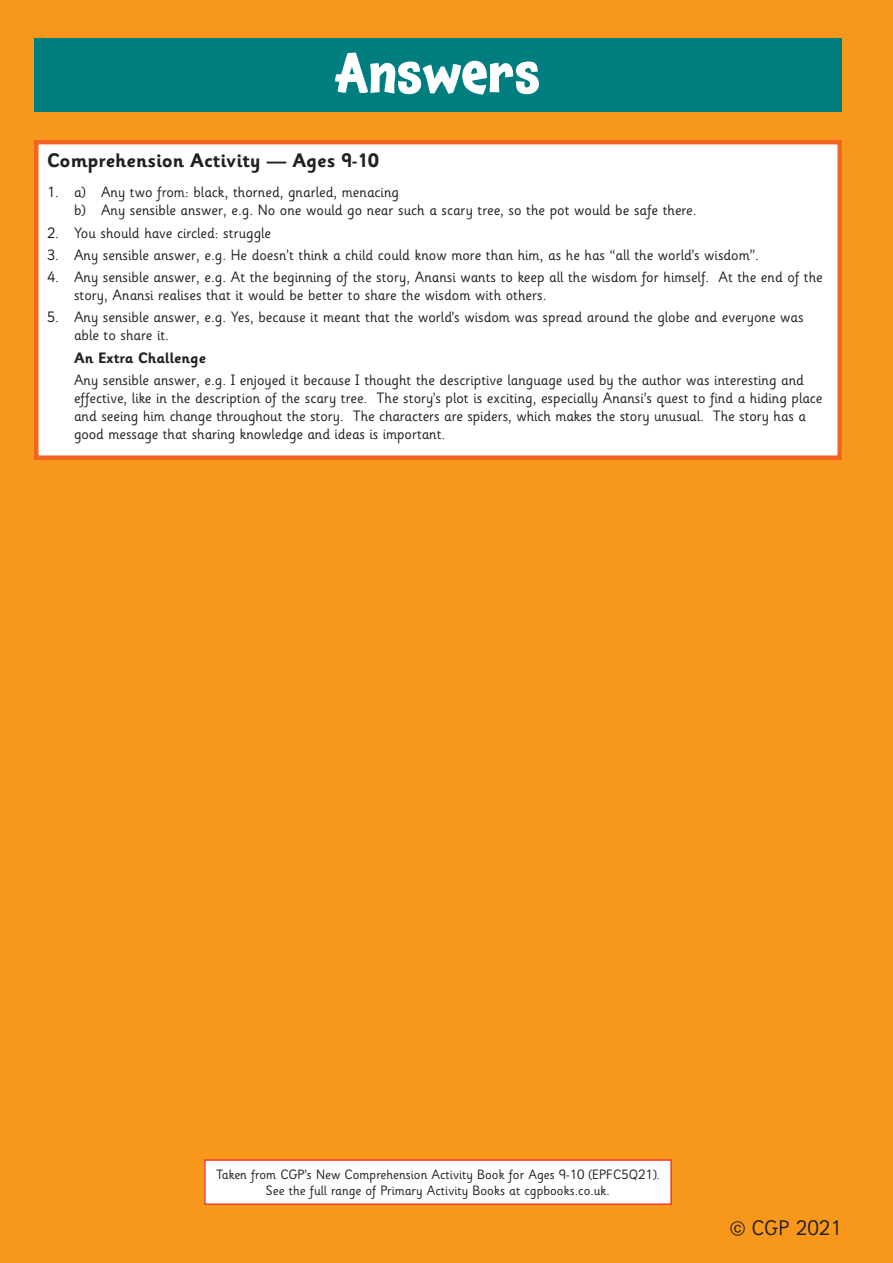
<style>
.page{position:relative;width:893px;height:1263px;background:#f7981d}
.page>*{position:absolute;margin:0;border:0;box-sizing:border-box;transform-origin:0 0}
.t1{font:700 52.5px "Chaloops";color:#fff}
.t2{font:21px "Sassoon Infant Std";color:#231f20}
.t3{font:700 19.5px "Sassoon Infant Std";color:#231f20}
.t4{font:15px/18px "Sassoon Infant Std";color:#231f20}
.t5{font:700 15px "Sassoon Infant Std";color:#231f20}
.t6{font:13.5px/16.2px "Sassoon Infant Std";color:#231f20;text-align:center}
</style>
<div class="page">
<div style="left:34px;top:38px;width:808px;height:74px;background:#007d7f"></div>
<div style="left:36px;top:142px;width:804px;height:316px;background:#fff"></div>
<div style="left:34px;top:140px;width:808px;height:320px;border:4px solid #f36621"></div>
<div style="left:205px;top:1160px;width:466px;height:44px;background:#fff"></div>
<div style="left:204px;top:1159px;width:468px;height:46px;border:2px solid #ef3c27"></div>
<h1 class="t1" style="left:336px;top:30px;width:206px">Answers</h1>
<h3 class="t3" style="left:47px;top:148px;width:333px">Comprehension Activity — Ages 9-10</h3>
<p class="t4" style="left:74px;top:183px;width:624px;text-indent:-27px">1. a) Any two from: black, thorned, gnarled, menacing<br>b) Any sensible answer, e.g. No one would go near such a scary tree, so the pot would be safe there.</p>
<p class="t4" style="left:47px;top:224px;width:226px">2. You should have circled: struggle</p>
<p class="t4" style="left:47px;top:246px;width:713px">3. Any sensible answer, e.g. He doesn’t think a child could know more than him, as he has “all the world’s wisdom”.</p>
<p class="t4" style="left:74px;top:268px;width:750px;text-indent:-27px">4. Any sensible answer, e.g. At the beginning of the story, Anansi wants to keep all the wisdom for himself. At the end of the story, Anansi realises that it would be better to share the wisdom with others.</p>
<p class="t4" style="left:74px;top:308px;width:731px;text-indent:-27px">5. Any sensible answer, e.g. Yes, because it meant that the world’s wisdom was spread around the globe and everyone was able to share it.</p>
<p class="t5" style="left:74px;top:348px;width:133px">An Extra Challenge</p>
<p class="t4" style="left:74px;top:371px;width:750px">Any sensible answer, e.g. I enjoyed it because I thought the descriptive language used by the author was interesting and effective, like in the description of the scary tree. The story’s plot is exciting, especially Anansi’s quest to find a hiding place and seeing him change throughout the story. The characters are spiders, which makes the story unusual. The story has a good message that sharing knowledge and ideas is important.</p>
<p class="t6" style="left:216px;top:1166px;width:445px">Taken from CGP’s New Comprehension Activity Book for Ages 9-10 (EPFC5Q21).<br>See the full range of Primary Activity Books at cgpbooks.co.uk.</p>
<h2 class="t2" style="left:730px;top:1215px;width:113px">© CGP 2021</h2>
</div>
